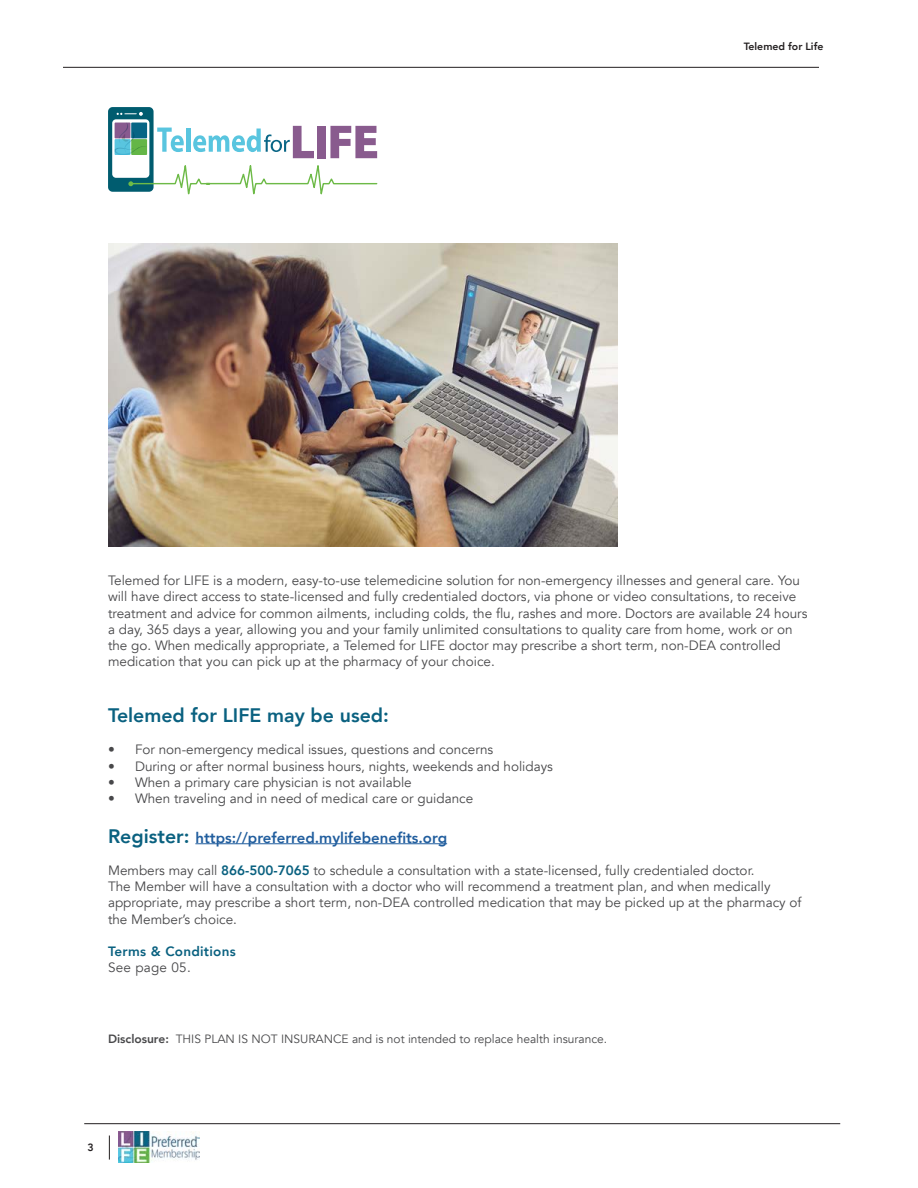
<style>
.page{position:relative;width:918px;height:1188px;background:#fff}
.page>*{position:absolute;margin:0;border:0;box-sizing:border-box;transform-origin:0 0}
.t1{font:800 19.5px "Avenir";color:#0a6180}
.t2{font:800 15px "Avenir";color:#215e9e}
.t3{font:13.5px/16.2px "Avenir";color:#48484a}
.t4{font:800 13.5px "Avenir";letter-spacing:.02em;color:#0a6180}
.t5{font:13.5px "Avenir";letter-spacing:.02em;color:#48484a}
.t6{font:12px "Avenir";color:#48484a}
.t7{font:800 10.5px "Avenir";color:#231f20}
.t8{font:5.4px "Myriad Pro";color:#2c6b8a}
.s1{font-size:19.5px;color:#0a6180}
.s2{font-weight:800;color:#0a6180}
.s3{font-weight:800}
</style>
<div class="page">
<svg style="left:108px;top:107px;width:270px;height:88px"></svg>
<hr style="left:195px;top:843px;width:252px;height:1px;background:#215e9e">
<hr style="left:84px;top:1123px;width:756px;height:1px;background:#231f20">
<svg style="left:109px;top:1136px;width:1px;height:24px"></svg>
<img style="left:108px;top:244px;width:510px;height:302px">
<hr style="left:63px;top:67px;width:756px;height:1px;background:#231f20">
<img style="left:119px;top:1132px;width:81px;height:31px">
<p class="t7" style="left:744px;top:39px;width:81px">Telemed for Life</p>
<p class="t3" style="left:108px;top:573px;width:701px">Telemed for LIFE is a modern, easy-to-use telemedicine solution for non-emergency illnesses and general care. You will have direct access to state-licensed and fully credentialed doctors, via phone or video consultations, to receive treatment and advice for common ailments, including colds, the flu, rashes and more. Doctors are available 24 hours a day, 365 days a year, allowing you and your family unlimited consultations to quality care from home, work or on the go. When medically appropriate, a Telemed for LIFE doctor may prescribe a short term, non-DEA controlled medication that you can pick up at the pharmacy of your choice.</p>
<h1 class="t1" style="left:108px;top:700px;width:282px">Telemed for LIFE may be used:</h1>
<p class="t3" style="left:108px;top:742px;width:387px">• For non-emergency medical issues, questions and concerns</p>
<p class="t3" style="left:108px;top:758px;width:447px">• During or after normal business hours, nights, weekends and holidays</p>
<p class="t3" style="left:108px;top:774px;width:305px">• When a primary care physician is not available</p>
<p class="t3" style="left:108px;top:791px;width:367px">• When traveling and in need of medical care or guidance</p>
<p class="t2" style="left:108px;top:826px;width:341px"><span class="s1">Register:</span> https://preferred.mylifebenefits.org</p>
<p class="t3" style="left:108px;top:863px;width:695px">Members may call <span class="s2">866-500-7065</span> to schedule a consultation with a state-licensed, fully credentialed doctor.<br>The Member will have a consultation with a doctor who will recommend a treatment plan, and when medically appropriate, may prescribe a short term, non-DEA controlled medication that may be picked up at the pharmacy of the Member’s choice.</p>
<p class="t4" style="left:108px;top:941px;width:129px">Terms &amp; Conditions</p>
<p class="t5" style="left:108px;top:960px;width:84px">See page 05.</p>
<p class="t6" style="left:108px;top:1032px;width:501px"><span class="s3">Disclosure:</span> THIS PLAN IS NOT INSURANCE and is not intended to replace health insurance.</p>
<p class="t7" style="left:88px;top:1139px;width:8px">3</p>
<p class="t8" style="left:197px;top:1136px;width:5px">™</p>
</div>
